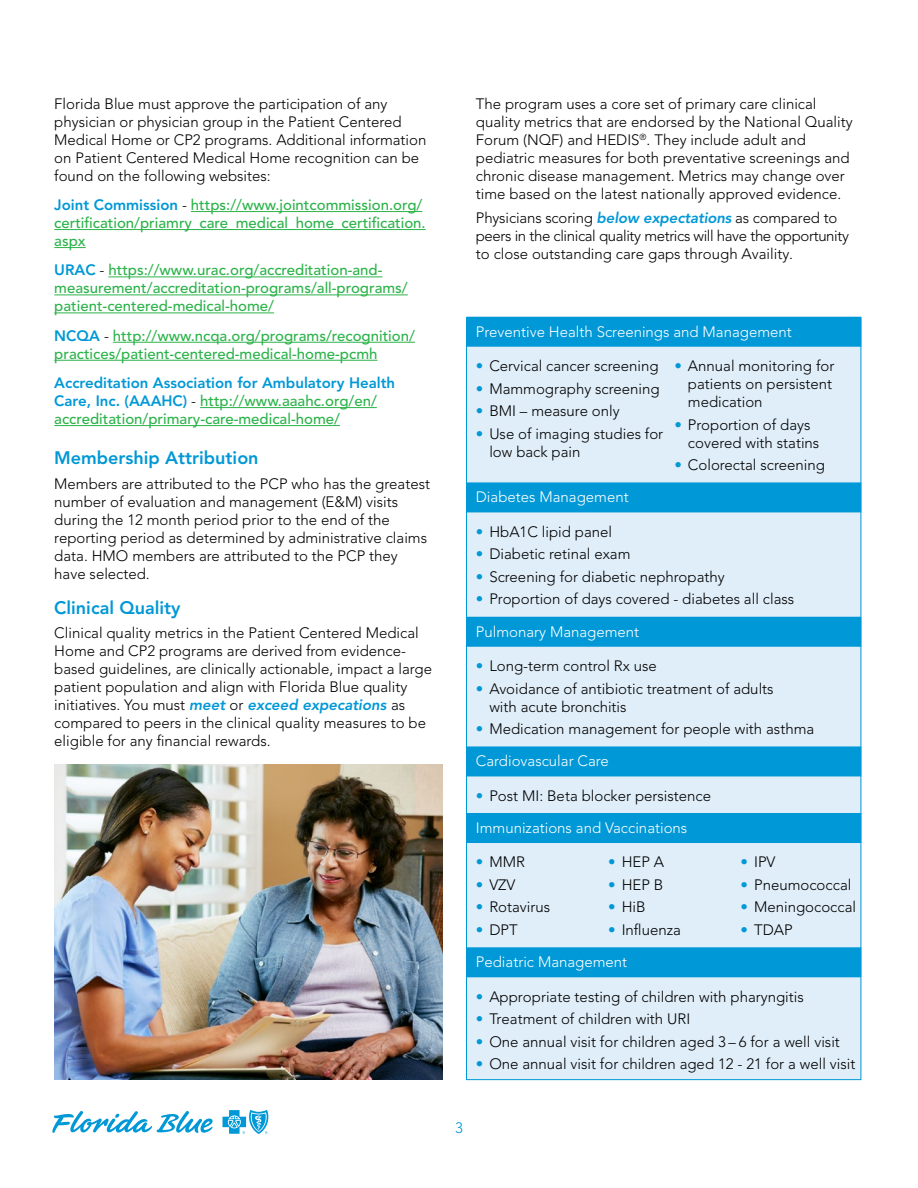
<style>
.page{position:relative;width:918px;height:1188px;background:#fff}
.page>*{position:absolute;margin:0;border:0;box-sizing:border-box;transform-origin:0 0}
.body{font:800 18px "Avenir LT Std";color:#0098d6}
.subhead2{font:800 18px "Avenir LT Std";color:#0098d6}
.body-2{font:300 15px/18px "Avenir LT Std";color:#000}
.body-3{font:500 15px/18px "Avenir LT Std";color:#2cb34a}
.table_heads{font:300 15px "Avenir LT Std";color:#fff}
.t1{font:300 15px "Avenir LT Std";color:#0098d6}
.s1{font-weight:800;color:#0098d6}
.s2{font-weight:300;color:#000}
.s3{font-weight:800;font-style:italic;color:#0098d6}
.s4{color:#0098d6}
</style>
<div class="page">
<svg style="left:52px;top:1111px;width:161px;height:22px"></svg>
<svg style="left:223px;top:1110px;width:46px;height:24px"></svg>
<div style="left:466px;top:318px;width:395px;height:762px;background:#e0eef9;border:1px solid #0098d6"></div>
<hr style="left:191px;top:211px;width:231px;height:1px;background:#2cb34a">
<hr style="left:54px;top:229px;width:372px;height:1px;background:#2cb34a">
<hr style="left:54px;top:247px;width:32px;height:1px;background:#2cb34a">
<hr style="left:108px;top:277px;width:274px;height:1px;background:#2cb34a">
<hr style="left:54px;top:295px;width:354px;height:1px;background:#2cb34a">
<hr style="left:54px;top:313px;width:220px;height:1px;background:#2cb34a">
<hr style="left:113px;top:342px;width:302px;height:1px;background:#2cb34a">
<hr style="left:54px;top:360px;width:324px;height:1px;background:#2cb34a">
<hr style="left:200px;top:407px;width:177px;height:1px;background:#2cb34a">
<hr style="left:54px;top:425px;width:286px;height:1px;background:#2cb34a">
<div style="left:466px;top:317px;width:395px;height:30px;background:#0098d6"></div>
<div style="left:466px;top:482px;width:395px;height:30px;background:#0098d6"></div>
<div style="left:466px;top:617px;width:395px;height:30px;background:#0098d6"></div>
<div style="left:466px;top:746px;width:395px;height:30px;background:#0098d6"></div>
<div style="left:466px;top:813px;width:395px;height:30px;background:#0098d6"></div>
<div style="left:466px;top:947px;width:395px;height:30px;background:#0098d6"></div>
<img style="left:54px;top:765px;width:388px;height:315px">
<p class="body-2" style="left:54px;top:95px;width:374px">Florida Blue must approve the participation of any physician or physician group in the Patient Centered Medical Home or CP2 programs. Additional information on Patient Centered Medical Home recognition can be found on the following websites:</p>
<p class="body-3" style="left:54px;top:196px;width:373px"><span class="s1">Joint Commission</span> <span class="s2">-</span> https://www.jointcommission.org/ certification/priamry_care_medical_home_certification. aspx</p>
<p class="body-3" style="left:54px;top:262px;width:355px"><span class="s1">URAC</span> <span class="s2">-</span> https://www.urac.org/accreditation-and&shy;measurement/accreditation-programs/all-programs/ patient-centered-medical-home/</p>
<p class="body-3" style="left:54px;top:327px;width:362px"><span class="s1">NCQA</span> <span class="s2">-</span> http://www.ncqa.org/programs/recognition/ practices/patient-centered-medical-home-pcmh</p>
<p class="body-3" style="left:54px;top:374px;width:342px"><span class="s1">Accreditation Association for Ambulatory Health<br>Care, Inc. (AAAHC)</span> <span class="s2">-</span> http://www.aaahc.org/en/ accreditation/primary-care-medical-home/</p>
<p class="body" style="left:54px;top:447px;width:206px">Membership Attribution</p>
<p class="body-2" style="left:54px;top:474px;width:377px">Members are attributed to the PCP who has the greatest number of evaluation and management (E&amp;M) visits during the 12 month period prior to the end of the reporting period as determined by administrative claims data. HMO members are attributed to the PCP they have selected.</p>
<p class="subhead2" style="left:54px;top:597px;width:128px">Clinical Quality</p>
<p class="body-2" style="left:54px;top:624px;width:379px">Clinical quality metrics in the Patient Centered Medical Home and CP2 programs are derived from evidence&shy;based guidelines, are clinically actionable, impact a large patient population and align with Florida Blue quality initiatives. You must <span class="s3">meet</span> or <span class="s3">exceed expecations</span> as compared to peers in the clinical quality measures to be eligible for any financial rewards.</p>
<p class="body-2" style="left:476px;top:95px;width:378px">The program uses a core set of primary care clinical quality metrics that are endorsed by the National Quality Forum (NQF) and HEDIS<sup>®</sup>. They include adult and pediatric measures for both preventative screenings and chronic disease management. Metrics may change over time based on the latest nationally approved evidence.</p>
<p class="body-2" style="left:476px;top:209px;width:375px">Physicians scoring <span class="s3">below expectations</span> as compared to peers in the clinical quality metrics will have the opportunity to close outstanding care gaps through Availity.</p>
<p class="table_heads" style="left:476px;top:323px;width:317px">Preventive Health Screenings and Management</p>
<p class="body-2" style="left:476px;top:357px;width:184px"><span class="s4">•</span> Cervical cancer screening</p>
<p class="body-2" style="left:476px;top:379px;width:185px"><span class="s4">•</span> Mammography screening</p>
<p class="body-2" style="left:476px;top:402px;width:145px"><span class="s4">•</span> BMI – measure only</p>
<p class="body-2" style="left:489px;top:425px;width:175px;text-indent:-14px"><span class="s4">•</span> Use of imaging studies for low back pain</p>
<p class="body-2" style="left:688px;top:357px;width:148px;text-indent:-14px"><span class="s4">•</span> Annual monitoring for patients on persistent medication</p>
<p class="body-2" style="left:688px;top:415px;width:133px;text-indent:-14px"><span class="s4">•</span> Proportion of days covered with statins</p>
<p class="body-2" style="left:674px;top:456px;width:152px"><span class="s4">•</span> Colorectal screening</p>
<p class="table_heads" style="left:476px;top:488px;width:154px">Diabetes Management</p>
<p class="body-2" style="left:476px;top:523px;width:138px"><span class="s4">•</span> HbA1C lipid panel</p>
<p class="body-2" style="left:476px;top:545px;width:156px"><span class="s4">•</span> Diabetic retinal exam</p>
<p class="body-2" style="left:476px;top:568px;width:250px"><span class="s4">•</span> Screening for diabetic nephropathy</p>
<p class="body-2" style="left:476px;top:590px;width:320px"><span class="s4">•</span> Proportion of days covered - diabetes all class</p>
<p class="table_heads" style="left:476px;top:623px;width:165px">Pulmonary Management</p>
<p class="body-2" style="left:476px;top:657px;width:183px"><span class="s4">•</span> Long-term control Rx use</p>
<p class="body-2" style="left:489px;top:679px;width:286px;text-indent:-14px"><span class="s4">•</span> Avoidance of antibiotic treatment of adults with acute bronchitis</p>
<p class="body-2" style="left:476px;top:720px;width:340px"><span class="s4">•</span> Medication management for people with asthma</p>
<p class="table_heads" style="left:476px;top:752px;width:135px">Cardiovascular Care</p>
<p class="body-2" style="left:476px;top:787px;width:237px"><span class="s4">•</span> Post MI: Beta blocker persistence</p>
<p class="table_heads" style="left:476px;top:819px;width:213px">Immunizations and Vaccinations</p>
<p class="body-2" style="left:476px;top:853px;width:51px"><span class="s4">•</span> MMR</p>
<p class="body-2" style="left:476px;top:876px;width:41px"><span class="s4">•</span> VZV</p>
<p class="body-2" style="left:476px;top:898px;width:76px"><span class="s4">•</span> Rotavirus</p>
<p class="body-2" style="left:476px;top:921px;width:43px"><span class="s4">•</span> DPT</p>
<p class="body-2" style="left:608px;top:853px;width:58px"><span class="s4">•</span> HEP A</p>
<p class="body-2" style="left:608px;top:876px;width:57px"><span class="s4">•</span> HEP B</p>
<p class="body-2" style="left:608px;top:898px;width:39px"><span class="s4">•</span> HiB</p>
<p class="body-2" style="left:608px;top:921px;width:74px"><span class="s4">•</span> Influenza</p>
<p class="body-2" style="left:741px;top:853px;width:36px"><span class="s4">•</span> IPV</p>
<p class="body-2" style="left:741px;top:876px;width:112px"><span class="s4">•</span> Pneumococcal</p>
<p class="body-2" style="left:741px;top:898px;width:117px"><span class="s4">•</span> Meningococcal</p>
<p class="body-2" style="left:741px;top:921px;width:54px"><span class="s4">•</span> TDAP</p>
<p class="table_heads" style="left:476px;top:953px;width:153px">Pediatric Management</p>
<p class="body-2" style="left:476px;top:987px;width:329px"><span class="s4">•</span> Appropriate testing of children with pharyngitis</p>
<p class="body-2" style="left:476px;top:1010px;width:216px"><span class="s4">•</span> Treatment of children with URI</p>
<p class="body-2" style="left:476px;top:1033px;width:366px"><span class="s4">•</span> One annual visit for children aged 3 – 6 for a well visit</p>
<p class="body-2" style="left:476px;top:1055px;width:381px"><span class="s4">•</span> One annual visit for children aged 12 - 21 for a well visit</p>
<p class="t1" style="left:455px;top:1119px;width:9px">3</p>
</div>
